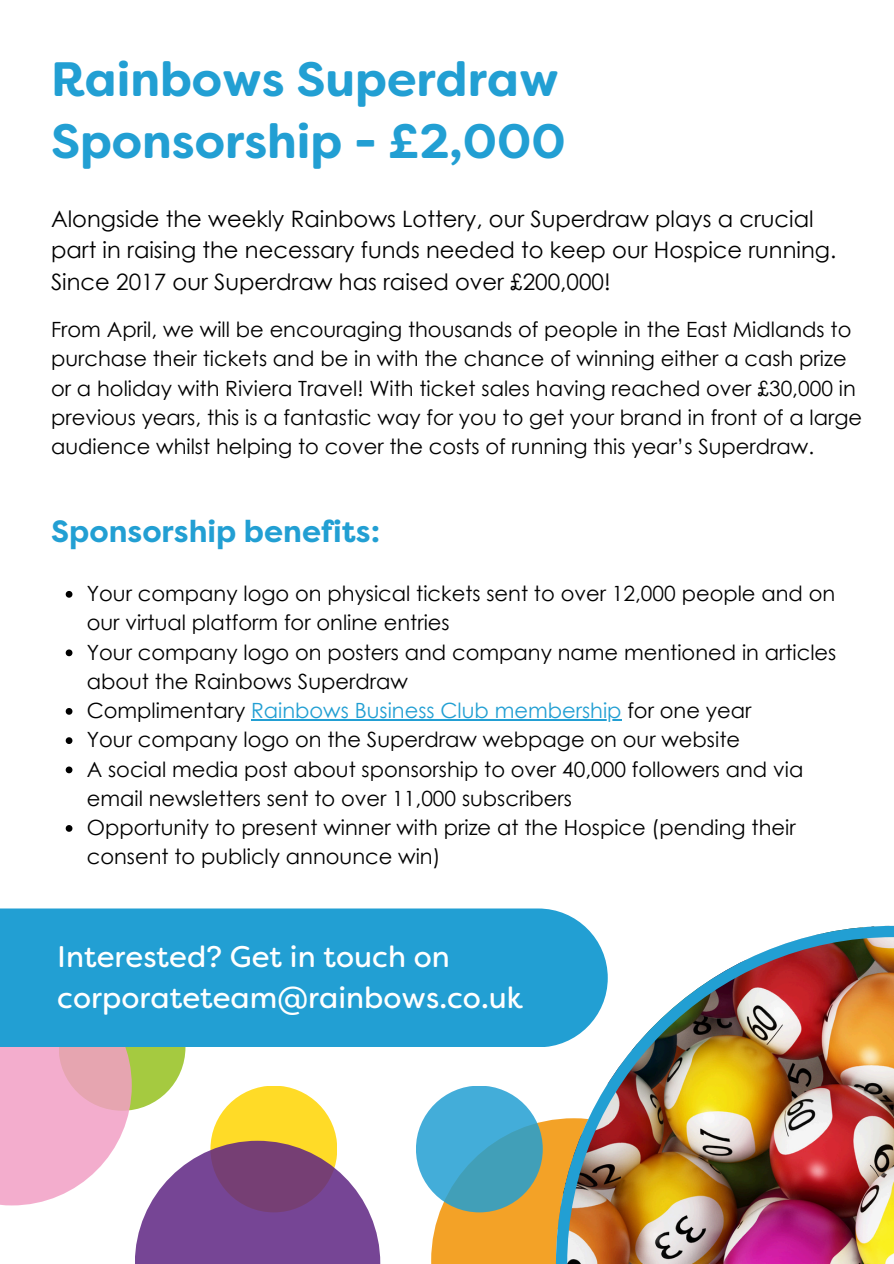
<style>
.page{position:relative;width:894px;height:1264px;background:#fff}
.page>*{position:absolute;margin:0;border:0;box-sizing:border-box;transform-origin:0 0}
.t1{font:700 48.15px/61.8px "Filson Soft";color:#229fd3}
.t2{font:700 30.75px "Filson Pro";color:#229fd3}
.t3{font:29.85px/41.7px "Filson Soft W03";color:#fff}
.t4{font:22.65px/31.5px "Century Gothic";color:#000}
.t5{font:21px/29.2px "Century Gothic";color:#000}
.t6{font:21px "Century Gothic";color:#229fd3}
.s1{color:#000}
</style>
<div class="page">
<svg style="left:66px;top:591px;width:6px;height:6px"></svg>
<svg style="left:66px;top:649px;width:6px;height:7px"></svg>
<svg style="left:66px;top:708px;width:6px;height:6px"></svg>
<hr style="left:251px;top:719px;width:370px;height:1px;background:#229fd3">
<svg style="left:66px;top:737px;width:6px;height:7px"></svg>
<svg style="left:66px;top:766px;width:6px;height:7px"></svg>
<svg style="left:66px;top:825px;width:6px;height:6px"></svg>
<div style="left:431px;top:1118px;width:285px;height:145px;background:#f3a227"></div>
<svg style="left:416px;top:1085px;width:126px;height:127px;background:#43a7cb"></svg>
<div style="left:210px;top:1085px;width:127px;height:127px;background:#ffdb27;border-radius:50%"></div>
<div style="left:59px;top:983px;width:126px;height:127px;background:#a5ca40;border-radius:50%"></div>
<svg style="left:0;top:1047px;width:132px;height:158px;background:#f1b7ce"></svg>
<svg style="left:135px;top:1140px;width:245px;height:123px;fill:#764595"></svg>
<div style="left:0;top:908px;width:607px;height:139px;background:#229fd3"></div>
<img style="left:556px;top:925px;width:337px;height:338px">
<p class="t1" style="left:51px;top:49px;width:516px">Rainbows Superdraw<br>Sponsorship - £2,000</p>
<h1 class="t4" style="left:51px;top:202px;width:786px">Alongside the weekly Rainbows Lottery, our Superdraw plays a crucial part in raising the necessary funds needed to keep our Hospice running.<br>Since 2017 our Superdraw has raised over £200,000!</h1>
<p class="t5" style="left:51px;top:314px;width:812px">From April, we will be encouraging thousands of people in the East Midlands to purchase their tickets and be in with the chance of winning either a cash prize or a holiday with Riviera Travel! With ticket sales having reached over £30,000 in previous years, this is a fantastic way for you to get your brand in front of a large audience whilst helping to cover the costs of running this year’s Superdraw.</p>
<h2 class="t2" style="left:51px;top:513px;width:330px">Sponsorship benefits:</h2>
<p class="t5" style="left:87px;top:578px;width:749px">Your company logo on physical tickets sent to over 12,000 people and on our virtual platform for online entries</p>
<p class="t5" style="left:87px;top:636px;width:751px">Your company logo on posters and company name mentioned in articles about the Rainbows Superdraw</p>
<p class="t6" style="left:87px;top:697px;width:666px"><span class="s1">Complimentary</span> Rainbows Business Club membership <span class="s1">for one year</span></p>
<p class="t5" style="left:87px;top:724px;width:654px">Your company logo on the Superdraw webpage on our website</p>
<p class="t5" style="left:87px;top:753px;width:718px">A social media post about sponsorship to over 40,000 followers and via</p>
<p class="t5" style="left:87px;top:783px;width:710px">email newsletters sent to over 11,000 subscribers<br>Opportunity to present winner with prize at the Hospice (pending their</p>
<h3 class="t5" style="left:87px;top:841px;width:355px">consent to publicly announce win)</h3>
<p class="t3" style="left:57px;top:935px;width:467px">Interested? Get in touch on corporateteam@rainbows.co.uk</p>
</div>
